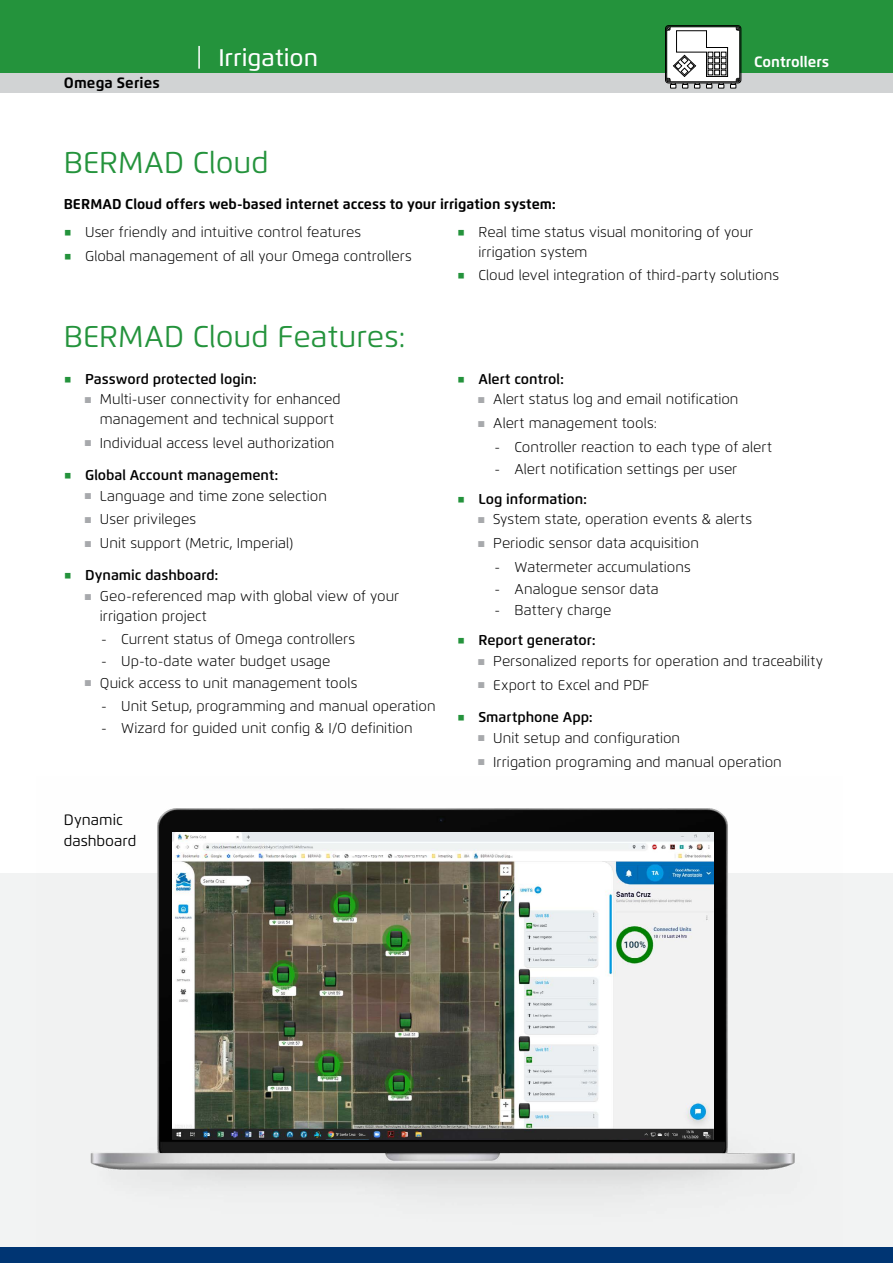
<style>
.page{position:relative;width:893px;height:1263px;background:#fff}
.page>*{position:absolute;margin:0;border:0;box-sizing:border-box;transform-origin:0 0}
._2_Green_Header{font:30px "Flexo";color:#24933c}
.t1{font:500 24px "Flexo";color:#fff}
.table_text_raz{font:15px/21px "Flexo";color:#000}
.t2{font:700 15px "Flexo";color:#fff}
.t3{font:700 15px "Flexo";letter-spacing:.01em;color:#000}
.t4{font:300 14.25px/19.5px "Flexo";color:#000}
.t5{font:600 14.25px "Flexo";color:#000}
._3_text_bullet_green{font:700 14.25px "Flexo";color:#000}
.s1{font-family:"Win Soft Pro";font-weight:500;font-size:21.3px;color:#24933c}
.s2{color:#a7a9ac}
</style>
<div class="page">
<div style="left:0;top:1247px;width:893px;height:16px;background:#003573"></div>
<div style="left:0;top:0;width:893px;height:74px;background:#24933c"></div>
<div style="left:0;top:74px;width:893px;height:19px;background:#d1d3d4"></div>
<hr style="left:198px;top:46px;width:2px;height:23px;background:#fff">
<svg style="left:665px;top:25px;width:76px;height:63px;background:#bdbebd"></svg>
<div style="left:0;top:873px;width:893px;height:374px;background:#f2f3f3"></div>
<img style="left:90px;top:808px;width:705px;height:386px">
<img style="left:173px;top:832px;width:540px;height:307px">
<p class="t3" style="left:64px;top:73px;width:97px">Omega Series</p>
<h2 class="t1" style="left:218px;top:43px;width:101px">Irrigation</h2>
<p class="t2" style="left:754px;top:53px;width:77px">Controllers</p>
<p class="_2_Green_Header" style="left:64px;top:144px;width:207px">BERMAD Cloud</p>
<p class="_3_text_bullet_green" style="left:64px;top:195px;width:494px">BERMAD Cloud offers web-based internet access to your irrigation system:</p>
<p class="t4" style="left:64px;top:222px;width:299px"><span class="s1">ֺ</span> User friendly and intuitive control features</p>
<p class="t4" style="left:64px;top:246px;width:349px"><span class="s1">ֺ</span> Global management of all your Omega controllers</p>
<p class="t4" style="left:478px;top:222px;width:276px;text-indent:-21px"><span class="s1">ֺ</span> Real time status visual monitoring of your irrigation system</p>
<p class="t4" style="left:457px;top:266px;width:323px"><span class="s1">ֺ</span> Cloud level integration of third-party solutions</p>
<p class="_2_Green_Header" style="left:64px;top:318px;width:343px">BERMAD Cloud Features:</p>
<p class="t5" style="left:64px;top:370px;width:194px"><span class="s1">ֺ</span> Password protected login:</p>
<p class="t4" style="left:85px;top:390px;width:257px;text-align:center"><span class="s2">■</span> Multi-user connectivity for enhanced management and technical support</p>
<p class="t4" style="left:85px;top:433px;width:251px"><span class="s2">■</span> Individual access level authorization</p>
<p class="t5" style="left:64px;top:466px;width:216px"><span class="s1">ֺ</span> Global Account management:</p>
<p class="t4" style="left:85px;top:486px;width:244px"><span class="s2">■</span> Language and time zone selection</p>
<p class="t4" style="left:85px;top:510px;width:113px"><span class="s2">■</span> User privileges</p>
<p class="t4" style="left:85px;top:533px;width:210px"><span class="s2">■</span> Unit support (Metric, Imperial)</p>
<p class="t5" style="left:64px;top:567px;width:156px"><span class="s1">ֺ</span> Dynamic dashboard:</p>
<p class="t4" style="left:100px;top:586px;width:301px;text-indent:-15px"><span class="s2">■</span> Geo-referenced map with global view of your irrigation project</p>
<p class="t4" style="left:101px;top:630px;width:255px">- Current status of Omega controllers</p>
<p class="t4" style="left:101px;top:651px;width:231px">- Up-to-date water budget usage</p>
<p class="t4" style="left:85px;top:673px;width:274px"><span class="s2">■</span> Quick access to unit management tools</p>
<p class="t4" style="left:101px;top:697px;width:336px">- Unit Setup, programming and manual operation</p>
<p class="t4" style="left:101px;top:718px;width:313px">- Wizard for guided unit config &amp; I/O definition</p>
<p class="table_text_raz" style="left:64px;top:809px;width:74px">Dynamic dashboard</p>
<p class="t5" style="left:457px;top:370px;width:109px"><span class="s1">ֺ</span> Alert control:</p>
<p class="t4" style="left:478px;top:390px;width:262px"><span class="s2">■</span> Alert status log and email notification</p>
<p class="t4" style="left:478px;top:413px;width:180px"><span class="s2">■</span> Alert management tools:</p>
<p class="t4" style="left:494px;top:437px;width:279px">- Controller reaction to each type of alert</p>
<p class="t4" style="left:494px;top:459px;width:244px">- Alert notification settings per user</p>
<p class="t5" style="left:457px;top:490px;width:131px"><span class="s1">ֺ</span> Log information:</p>
<p class="t4" style="left:478px;top:510px;width:275px"><span class="s2">■</span> System state, operation events &amp; alerts</p>
<p class="t4" style="left:478px;top:533px;width:222px"><span class="s2">■</span> Periodic sensor data acquisition</p>
<p class="t4" style="left:494px;top:557px;width:198px">- Watermeter accumulations</p>
<p class="t4" style="left:494px;top:579px;width:166px">- Analogue sensor data</p>
<p class="t4" style="left:494px;top:600px;width:118px">- Battery charge</p>
<p class="t5" style="left:457px;top:632px;width:140px"><span class="s1">ֺ</span> Report generator:</p>
<p class="t4" style="left:478px;top:651px;width:346px"><span class="s2">■</span> Personalized reports for operation and traceability</p>
<p class="t4" style="left:478px;top:675px;width:173px"><span class="s2">■</span> Export to Excel and PDF</p>
<p class="t5" style="left:457px;top:708px;width:137px"><span class="s1">ֺ</span> Smartphone App:</p>
<p class="t4" style="left:478px;top:728px;width:203px"><span class="s2">■</span> Unit setup and configuration</p>
<p class="t4" style="left:478px;top:752px;width:305px"><span class="s2">■</span> Irrigation programing and manual operation</p>
</div>
